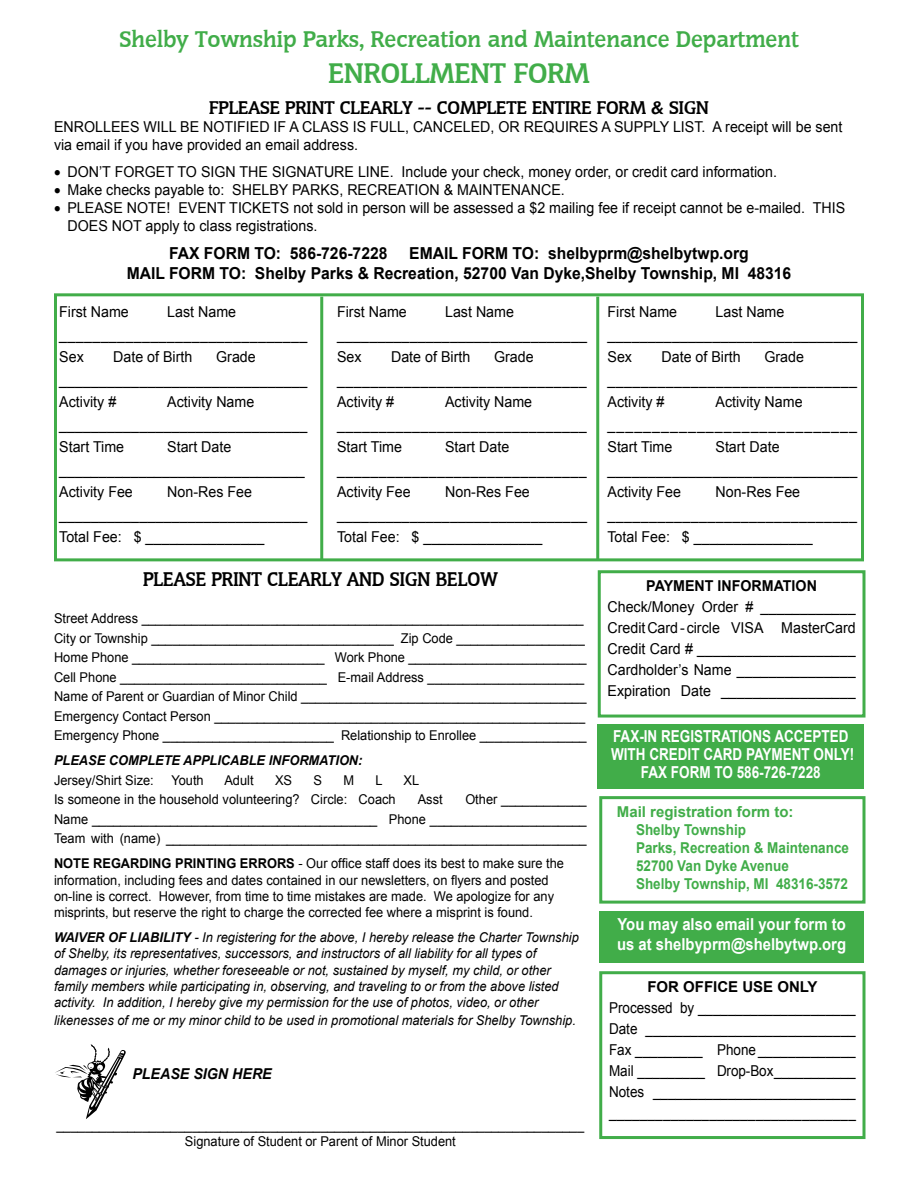
<style>
.page{position:relative;width:918px;height:1188px;background:#fff}
.page>*{position:absolute;margin:0;border:0;box-sizing:border-box;transform-origin:0 0}
.t1{font:700 30px "Senate";color:#41ad49}
.t2{font:700 24px "Senate";color:#41ad49}
.t3{font:700 21px "Senate";color:#000;scale:.95 1}
.t4{font:700 19.5px "Senate";color:#000}
.t5{font:700 16.5px/19.8px "Arial";color:#000;scale:.95 1}
.t6{font:700 16.5px/18px "Arial";color:#fff;text-align:center;scale:.82 1}
.t7{font:700 16.5px/19.8px "Arial";color:#fff;scale:.9 1}
.t8{font:15px/22.5px "Arial";color:#000;scale:.95 1}
.t9{font:15px/21px "Arial";color:#000;text-align:justify;scale:.9 1}
.t10{font:700 15px/18px "Arial";color:#41ad49}
.t11{font:700 15px "Arial";color:#000;scale:.95 1}
.t12{font:700 15px "Arial";color:#000}
.t13{font:italic 700 15px "Arial";color:#000;scale:.95 1}
.t14{font:13.5px/19.5px "Arial";color:#000;scale:.95 1}
.t15{font:italic 13.5px/16.2px "Arial";color:#000;scale:.95 1}
.t16{font:italic 700 13.5px "Arial";color:#000;scale:.95 1}
.s1{font-weight:700}
</style>
<div class="page">
<div style="left:54px;top:293px;width:810px;height:268px;border:3px solid #41ad49"></div>
<hr style="left:320px;top:297px;width:3px;height:263px;background:#41ad49">
<hr style="left:596px;top:297px;width:3px;height:263px;background:#41ad49">
<div style="left:598px;top:570px;width:268px;height:148px;border:3px solid #41ad49"></div>
<div style="left:598px;top:724px;width:266px;height:65px;background:#41ad49"></div>
<div style="left:599px;top:796px;width:267px;height:108px;border:3px solid #41ad49"></div>
<div style="left:599px;top:971px;width:267px;height:168px;border:3px solid #41ad49"></div>
<div style="left:599px;top:912px;width:265px;height:51px;background:#41ad49"></div>
<svg style="left:55px;top:1044px;width:71px;height:75px"></svg>
<h2 class="t2" style="left:120px;top:27px;width:681px">Shelby Township Parks, Recreation and Maintenance Department</h2>
<h1 class="t1" style="left:329px;top:58px;width:263px">ENROLLMENT FORM</h1>
<h3 class="t4" style="left:209px;top:97px;width:501px">FPLEASE PRINT CLEARLY -- COMPLETE ENTIRE FORM &amp; SIGN</h3>
<p class="t8" style="left:54px;top:118px;width:832px;line-height:18px">ENROLLEES WILL BE NOTIFIED IF A CLASS IS FULL, CANCELED, OR REQUIRES A SUPPLY LIST. A receipt will be sent via email if you have provided an email address.</p>
<p class="t8" style="left:54px;top:160px;width:763px">• DON’T FORGET TO SIGN THE SIGNATURE LINE. Include your check, money order, or credit card information.</p>
<p class="t8" style="left:54px;top:178px;width:539px">• Make checks payable to: SHELBY PARKS, RECREATION &amp; MAINTENANCE.</p>
<p class="t8" style="left:67px;top:199px;width:820px;line-height:18px;text-indent:-13px">• PLEASE NOTE! EVENT TICKETS not sold in person will be assessed a $2 mailing fee if receipt cannot be e-mailed. THIS<br>DOES NOT apply to class registrations.</p>
<p class="t5" style="left:169px;top:244px;width:231px">FAX FORM TO: 586-726-7228</p>
<p class="t5" style="left:127px;top:244px;width:701px;text-indent:283px">EMAIL FORM TO: shelbyprm@shelbytwp.org<br>MAIL FORM TO: Shelby Parks &amp; Recreation, 52700 Van Dyke,Shelby Township, MI 48316</p>
<p class="t8" style="left:59px;top:301px;width:75px">First Name</p>
<p class="t8" style="left:59px;top:301px;width:263px;text-indent:108px">Last Name ______________________________<br>Sex</p>
<p class="t8" style="left:337px;top:301px;width:265px;text-indent:108px">Last Name _______________________________<br>Sex</p>
<p class="t8" style="left:337px;top:301px;width:75px">First Name</p>
<p class="t8" style="left:608px;top:301px;width:265px;text-indent:108px">Last Name _______________________________<br>Sex</p>
<p class="t8" style="left:608px;top:301px;width:75px">First Name</p>
<p class="t8" style="left:59px;top:346px;width:263px;text-indent:157px">Grade _______________________________<br>Activity #</p>
<p class="t8" style="left:113px;top:346px;width:85px">Date of Birth</p>
<p class="t8" style="left:337px;top:346px;width:264px;text-indent:157px">Grade ______________________________<br>Activity #</p>
<p class="t8" style="left:391px;top:346px;width:85px">Date of Birth</p>
<p class="t8" style="left:608px;top:346px;width:264px;text-indent:157px">Grade ______________________________<br>Activity #</p>
<p class="t8" style="left:661px;top:346px;width:85px">Date of Birth</p>
<p class="t8" style="left:59px;top:391px;width:263px;text-indent:108px">Activity Name _______________________________<br>Start Time</p>
<p class="t8" style="left:337px;top:391px;width:264px;text-indent:108px">Activity Name ______________________________<br>Start Time</p>
<p class="t8" style="left:608px;top:391px;width:264px;text-indent:108px">Activity Name ____________________________<br>Start Time</p>
<p class="t8" style="left:59px;top:436px;width:260px;text-indent:108px">Start Date _______________________________<br>Activity Fee</p>
<p class="t8" style="left:337px;top:436px;width:264px;text-indent:108px">Start Date ______________________________<br>Activity Fee</p>
<p class="t8" style="left:608px;top:436px;width:265px;text-indent:108px">Start Date _______________________________<br>Activity Fee</p>
<p class="t8" style="left:59px;top:481px;width:263px;text-indent:108px">Non-Res Fee _______________________________<br>Total Fee: $ _______________</p>
<p class="t8" style="left:337px;top:481px;width:265px;text-indent:108px">Non-Res Fee _______________________________<br>Total Fee: $ _______________</p>
<p class="t8" style="left:608px;top:481px;width:264px;text-indent:108px">Non-Res Fee ______________________________<br>Total Fee: $ _______________</p>
<h3 class="t3" style="left:143px;top:568px;width:375px">PLEASE PRINT CLEARLY AND SIGN BELOW</h3>
<p class="t14" style="left:54px;top:609px;width:562px">Street Address ______________________________________________________________ City or Township __________________________________ Zip Code __________________ Home Phone ___________________________ Work Phone _________________________ Cell Phone _____________________________ E-mail Address ______________________ Name of Parent or Guardian of Minor Child ________________________________________ Emergency Contact Person ____________________________________________________ Emergency Phone ________________________ Relationship to Enrollee _______________</p>
<p class="t16" style="left:54px;top:752px;width:326px">PLEASE COMPLETE APPLICABLE INFORMATION:</p>
<p class="t14" style="left:54px;top:770px;width:107px">Jersey/Shirt Size:</p>
<p class="t14" style="left:171px;top:770px;width:36px">Youth</p>
<p class="t14" style="left:224px;top:770px;width:32px">Adult</p>
<p class="t14" style="left:275px;top:770px;width:20px">XS</p>
<p class="t14" style="left:314px;top:770px;width:11px">S</p>
<p class="t14" style="left:343px;top:770px;width:13px">M</p>
<p class="t14" style="left:376px;top:770px;width:9px">L</p>
<p class="t14" style="left:404px;top:770px;width:18px">XL</p>
<p class="t14" style="left:54px;top:790px;width:361px">Is someone in the household volunteering? Circle: Coach</p>
<p class="t14" style="left:418px;top:790px;width:28px">Asst</p>
<p class="t14" style="left:54px;top:790px;width:562px;text-align:justify;text-indent:411px">Other ____________ Name ________________________________________ Phone ______________________ Team with (name) ___________________________________________________________</p>
<p class="t14" style="left:54px;top:856px;width:538px;line-height:16.2px"><span class="s1">NOTE REGARDING PRINTING ERRORS</span> - Our office staff does its best to make sure the information, including fees and dates contained in our newsletters, on flyers and posted on-line is correct. However, from time to time mistakes are made. We apologize for any misprints, but reserve the right to charge the corrected fee where a misprint is found.</p>
<p class="t15" style="left:54px;top:930px;width:554px"><span class="s1">WAIVER OF LIABILITY</span> - In registering for the above, I hereby release the Charter Township of Shelby, its representatives, successors, and instructors of all liability for all types of damages or injuries, whether foreseeable or not, sustained by myself, my child, or other family members while participating in, observing, and traveling to or from the above listed activity. In addition, I hereby give my permission for the use of photos, video, or other</p>
<p class="t15" style="left:54px;top:1012px;width:551px">likenesses of me or my minor child to be used in promotional materials for Shelby Township.</p>
<p class="t13" style="left:132px;top:1064px;width:148px">PLEASE SIGN HERE</p>
<p class="t14" style="left:57px;top:1117px;width:557px;line-height:16.2px;text-align:center">__________________________________________________________________________<br>Signature of Student or Parent of Minor Student</p>
<p class="t11" style="left:646px;top:576px;width:181px">PAYMENT INFORMATION</p>
<p class="t8" style="left:607px;top:596px;width:263px;line-height:21px;text-align:justify">Check/Money Order # ____________ Credit Card - circle VISA MasterCard Credit Card # ____________________ Cardholder’s Name _______________ Expiration Date _________________</p>
<p class="t6" style="left:611px;top:727px;width:298px">FAX-IN REGISTRATIONS ACCEPTED<br>WITH CREDIT CARD PAYMENT ONLY!<br>FAX FORM TO 586-726-7228</p>
<p class="t10" style="left:636px;top:803px;width:215px;text-indent:-19px">Mail registration form to:<br>Shelby Township<br>Parks, Recreation &amp; Maintenance<br>52700 Van Dyke Avenue<br>Shelby Township, MI 48316-3572</p>
<p class="t7" style="left:617px;top:915px;width:256px">You may also email your form to us at shelbyprm@shelbytwp.org</p>
<p class="t12" style="left:647px;top:977px;width:172px">FOR OFFICE USE ONLY</p>
<p class="t9" style="left:609px;top:997px;width:276px">Processed by _____________________ Date ____________________________ Fax _________ Phone _____________ Mail _________ Drop-Box ___________ Notes ___________________________ ________________________________</p>
</div>
